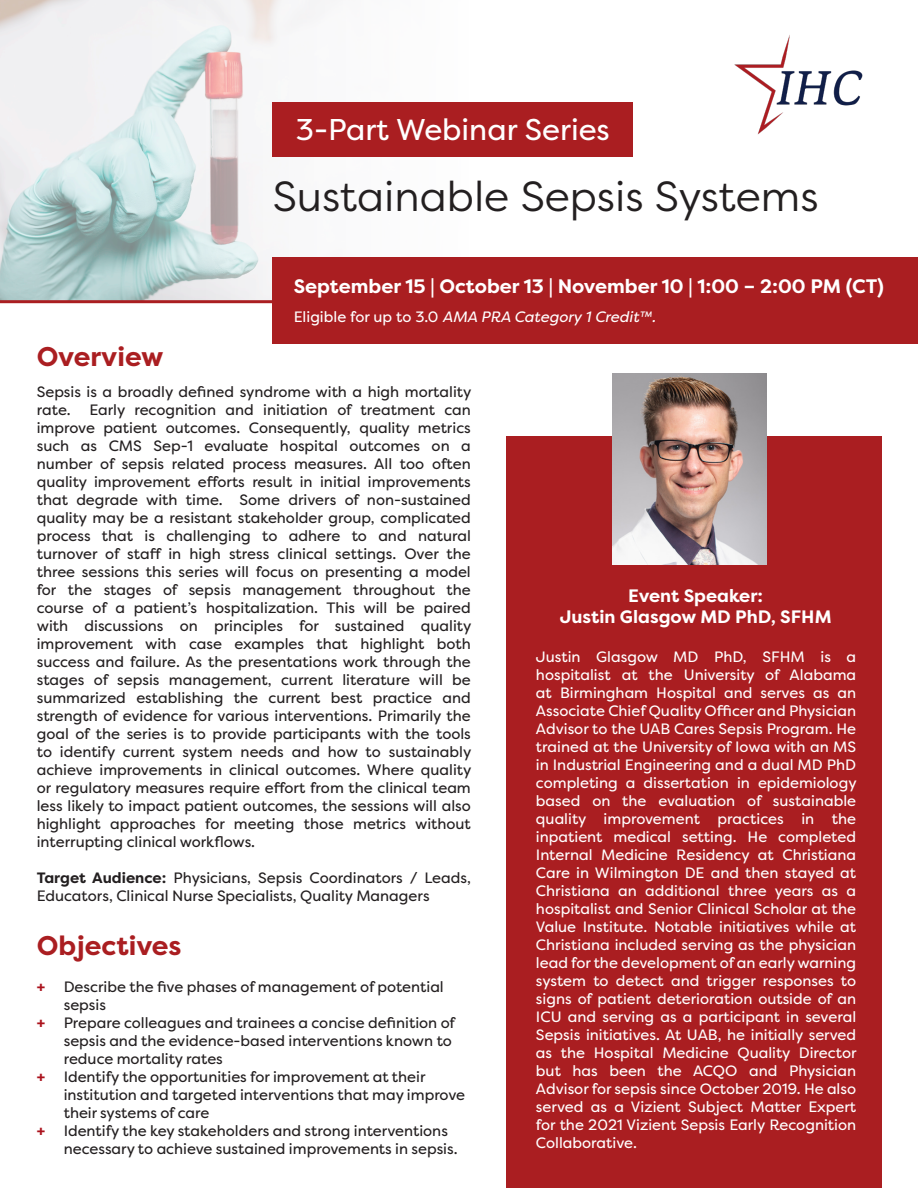
<style>
.page{position:relative;width:918px;height:1188px;background:#fff}
.page>*{position:absolute;margin:0;border:0;box-sizing:border-box;transform-origin:0 0}
.t1{font:42px "Filson Pro";color:#231f20}
.t2{font:30px "Filson Pro";color:#fff}
.t3{font:700 27px "Filson Pro";color:#aa1e21}
.t4{font:700 19.5px "Filson Pro";color:#fff}
.t5{font:700 18px "Filson Pro";color:#fff}
.t6{font:15px/18px "Filson Pro";color:#231f20}
.t7{font:15px/18px "Filson Pro";color:#fff;text-align:justify}
.t8{font:italic 15px "Filson Pro";color:#fff}
.s1{font-style:normal}
.s2{font-weight:700}
.s3{font-weight:700;color:#ab121c}
</style>
<div class="page">
<div style="left:507px;top:436px;width:375px;height:752px;background:#aa1e21"></div>
<img style="left:612px;top:373px;width:154px;height:191px">
<svg style="left:0;top:0;width:633px;height:300px;fill:#f6f5f6"></svg>
<hr style="left:0;top:300px;width:918px;height:3px;background:#aa1e21">
<div style="left:273px;top:102px;width:360px;height:54px;background:#aa1e21"></div>
<div style="left:273px;top:257px;width:645px;height:86px;background:#aa1e21"></div>
<img style="left:734px;top:35px;width:129px;height:99px">
<p class="t2" style="left:296px;top:110px;width:316px">3-Part Webinar Series</p>
<p class="t1" style="left:273px;top:168px;width:547px">Sustainable Sepsis Systems</p>
<p class="t3" style="left:37px;top:339px;width:128px">Overview</p>
<p class="t4" style="left:294px;top:274px;width:592px">September 15 | October 13 | November 10 | 1:00 – 2:00 PM (CT)</p>
<p class="t8" style="left:294px;top:306px;width:363px"><span class="s1">Eligible for up to 3.0</span> AMA PRA Category 1 Credit™.</p>
<p class="t6" style="left:37px;top:383px;width:436px;text-align:justify">Sepsis is a broadly defined syndrome with a high mortality rate. Early recognition and initiation of treatment can improve patient outcomes. Consequently, quality metrics such as CMS Sep-1 evaluate hospital outcomes on a number of sepsis related process measures. All too often quality improvement efforts result in initial improvements that degrade with time. Some drivers of non-sustained quality may be a resistant stakeholder group, complicated process that is challenging to adhere to and natural turnover of staff in high stress clinical settings. Over the three sessions this series will focus on presenting a model for the stages of sepsis management throughout the course of a patient’s hospitalization. This will be paired with discussions on principles for sustained quality improvement with case examples that highlight both success and failure. As the presentations work through the stages of sepsis management, current literature will be summarized establishing the current best practice and strength of evidence for various interventions. Primarily the goal of the series is to provide participants with the tools to identify current system needs and how to sustainably achieve improvements in clinical outcomes. Where quality or regulatory measures require effort from the clinical team less likely to impact patient outcomes, the sessions will also highlight approaches for meeting those metrics without interrupting clinical workflows.</p>
<p class="t6" style="left:37px;top:869px;width:436px"><span class="s2">Target Audience:</span> Physicians, Sepsis Coordinators / Leads,<br>Educators, Clinical Nurse Specialists, Quality Managers</p>
<p class="t3" style="left:37px;top:928px;width:146px">Objectives</p>
<p class="t6" style="left:64px;top:977px;width:382px;text-indent:-27px"><span class="s3">+</span> Describe the five phases of management of potential sepsis</p>
<p class="t6" style="left:64px;top:1013px;width:393px;text-indent:-27px"><span class="s3">+</span> Prepare colleagues and trainees a concise definition of sepsis and the evidence-based interventions known to reduce mortality rates</p>
<p class="t6" style="left:64px;top:1067px;width:403px;text-indent:-27px"><span class="s3">+</span> Identify the opportunities for improvement at their institution and targeted interventions that may improve their systems of care</p>
<p class="t6" style="left:64px;top:1121px;width:395px;text-indent:-27px"><span class="s3">+</span> Identify the key stakeholders and strong interventions necessary to achieve sustained improvements in sepsis.</p>
<p class="t5" style="left:628px;top:584px;width:136px">Event Speaker:</p>
<p class="t5" style="left:560px;top:605px;width:273px">Justin Glasgow MD PhD, SFHM</p>
<p class="t7" style="left:536px;top:648px;width:322px">Justin Glasgow MD PhD, SFHM is a hospitalist at the University of Alabama at Birmingham Hospital and serves as an Associate Chief Quality Officer and Physician Advisor to the UAB Cares Sepsis Program. He trained at the University of Iowa with an MS in Industrial Engineering and a dual MD PhD completing a dissertation in epidemiology based on the evaluation of sustainable quality improvement practices in the inpatient medical setting. He completed Internal Medicine Residency at Christiana Care in Wilmington DE and then stayed at Christiana an additional three years as a hospitalist and Senior Clinical Scholar at the Value Institute. Notable initiatives while at Christiana included serving as the physician lead for the development of an early warning system to detect and trigger responses to signs of patient deterioration outside of an ICU and serving as a participant in several Sepsis initiatives. At UAB, he initially served as the Hospital Medicine Quality Director but has been the ACQO and Physician Advisor for sepsis since October 2019. He also served as a Vizient Subject Matter Expert for the 2021 Vizient Sepsis Early Recognition Collaborative.</p>
</div>
